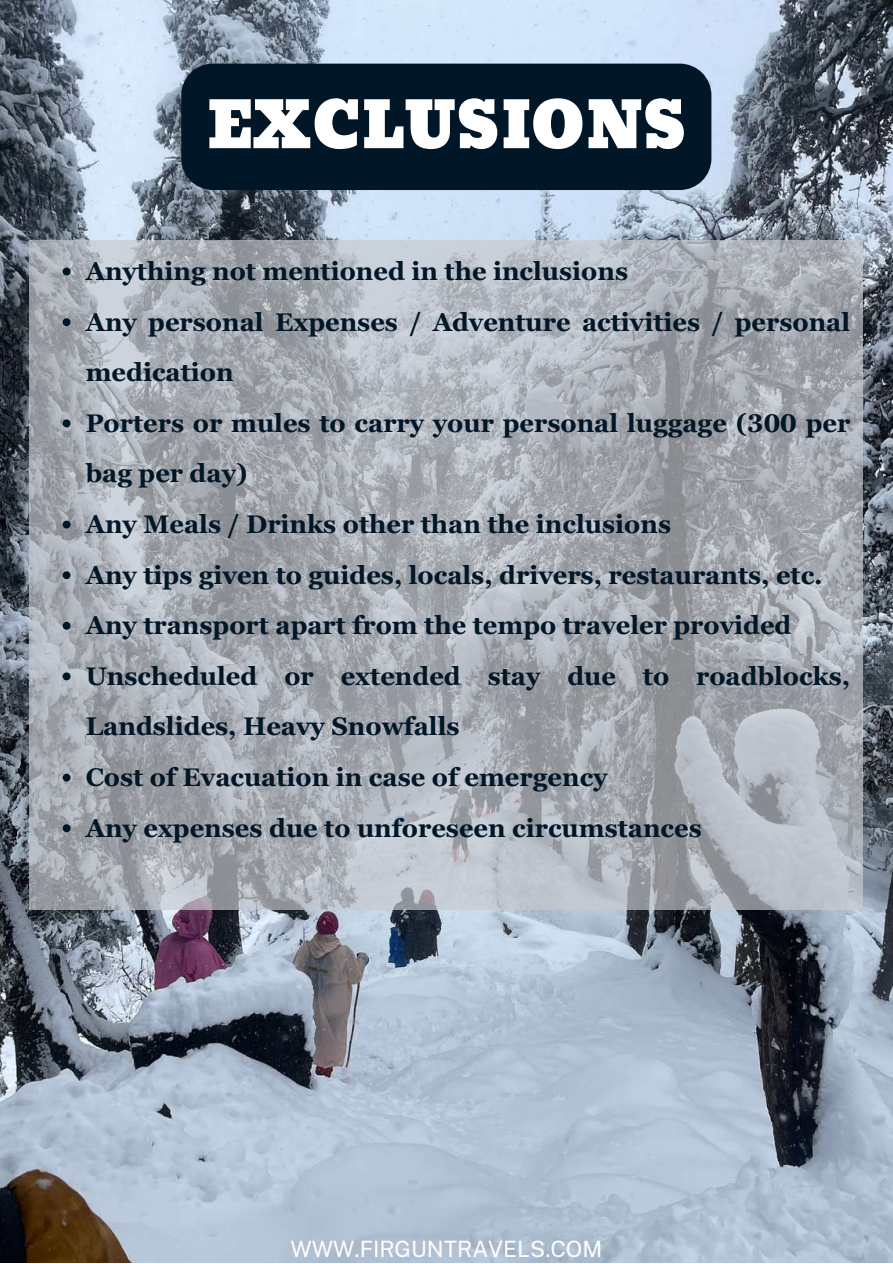
<style>
.page{position:relative;width:893px;height:1264px;background:#fff}
.page>*{position:absolute;margin:0;border:0;box-sizing:border-box;transform-origin:0 0}
.t1{font:63px "Bevan";color:#fefffe}
.t2{font:700 25.5px/50.6px "Georgia Pro";color:#011627}
.t3{font:22.5px "Public Sans";color:#fefefe}
</style>
<div class="page">
<img style="left:0;top:0;width:892px;height:1262px">
<svg style="left:29px;top:241px;width:834px;height:668px"></svg>
<svg style="left:63px;top:268px;width:7px;height:7px"></svg>
<svg style="left:63px;top:318px;width:7px;height:8px"></svg>
<svg style="left:63px;top:419px;width:7px;height:8px"></svg>
<svg style="left:63px;top:520px;width:7px;height:8px"></svg>
<svg style="left:63px;top:571px;width:7px;height:8px"></svg>
<svg style="left:63px;top:622px;width:7px;height:7px"></svg>
<svg style="left:63px;top:672px;width:7px;height:8px"></svg>
<svg style="left:63px;top:773px;width:7px;height:8px"></svg>
<svg style="left:63px;top:824px;width:7px;height:8px"></svg>
<div style="left:181px;top:64px;width:530px;height:126px;background:#011627"></div>
<h1 class="t1" style="left:206px;top:75px;width:481px">EXCLUSIONS</h1>
<p class="t2" style="left:86px;top:246px;width:766px">Anything not mentioned in the inclusions<br>Any personal Expenses / Adventure activities / personal medication<br>Porters or mules to carry your personal luggage (300 per bag per day)<br>Any Meals / Drinks other than the inclusions<br>Any tips given to guides, locals, drivers, restaurants, etc.<br>Any transport apart from the tempo traveler provided Unscheduled or extended stay due to roadblocks, Landslides, Heavy Snowfalls<br>Cost of Evacuation in case of emergency<br>Any expenses due to unforeseen circumstances</p>
<p class="t3" style="left:290px;top:1235px;width:313px">WWW.FIRGUNTRAVELS.COM</p>
</div>
